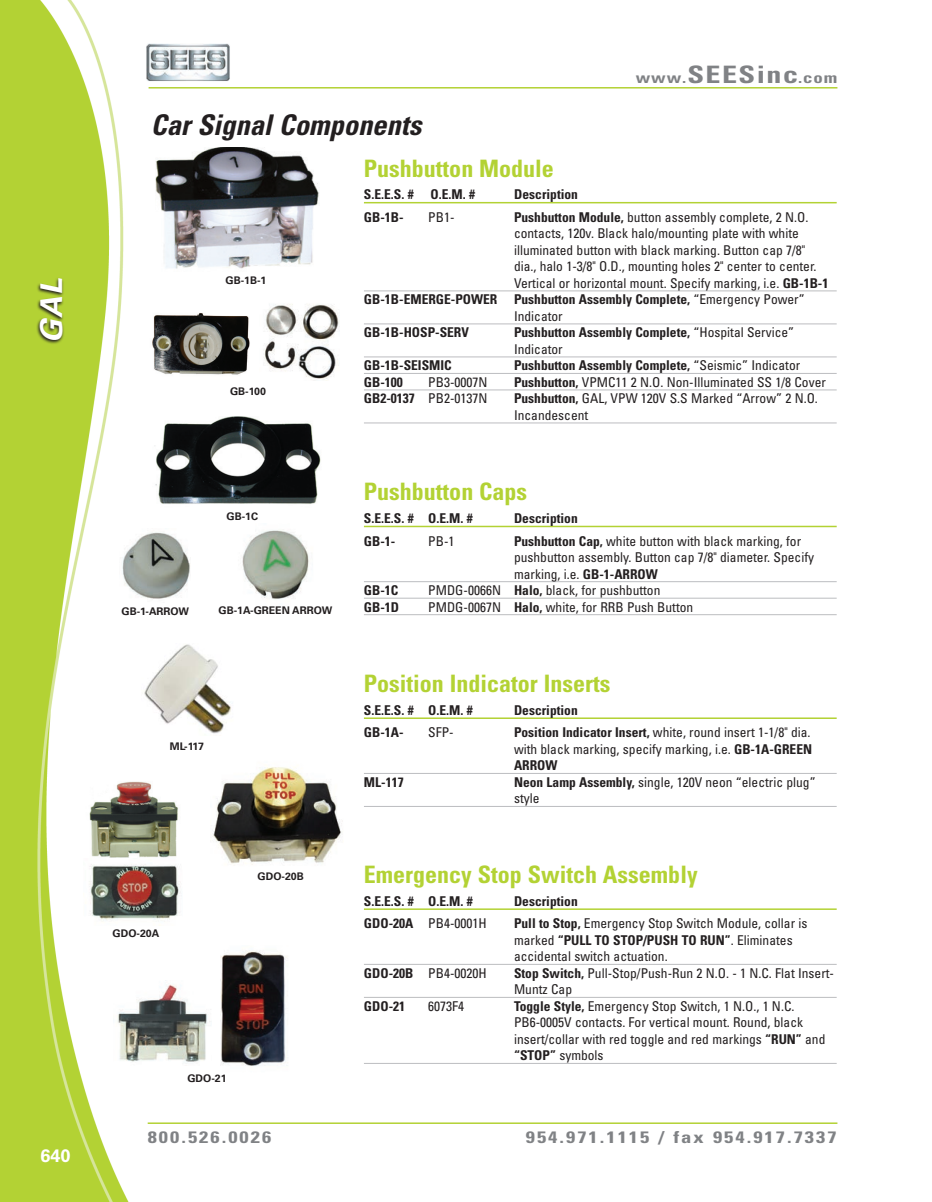
<style>
.page{position:relative;width:932px;height:1202px;background:#fff}
.page>*{position:absolute;margin:0;border:0;box-sizing:border-box;transform-origin:0 0}
.t1{font:italic 700 30px "Univers LT Std";color:#fff}
.t2{font:28.5px "Univers LT 67 Bd Cn Obl";color:#231f20}
.Gal_Product{font:700 condensed 24px "Univers";color:#b3d234}
.t3{font:18px "Univers LT 65 Bd";color:#fff}
.t4{font:700 condensed 16.5px "Univers";letter-spacing:.1em;color:#808285;scale:1.25 1}
.t5{font:700 condensed 15px "Univers";letter-spacing:.05em;color:#808285;scale:1.25 1}
.Chart_Text{font:condensed 13.5px/16.5px "Univers";color:#231f20}
.Chart_Text-2{font:700 condensed 13.5px/16.5px "Univers";color:#231f20}
.Chart_Head_-_Gal{font:700 condensed 13.5px "Univers";color:#231f20}
.Caption___Pix{font:700 10.5px "Univers LT Std";color:#231f20}
.s1{font-size:24px}
.s2{font-weight:700}
.s3{font-weight:400}
</style>
<div class="page">
<img style="left:0;top:0;width:129px;height:1202px">
<hr style="left:148px;top:87px;width:689px;height:1px;background:#b3d234">
<hr style="left:148px;top:1122px;width:689px;height:2px;background:#b3d234">
<svg style="left:37px;top:277px;width:28px;height:68px;background:#83962d"></svg>
<img style="left:155px;top:147px;width:164px;height:122px">
<img style="left:120px;top:528px;width:70px;height:74px">
<img style="left:82px;top:777px;width:96px;height:88px">
<img style="left:83px;top:858px;width:98px;height:67px">
<hr style="left:364px;top:202px;width:472px;height:1px;background:#b3d234">
<hr style="left:364px;top:290px;width:472px;height:1px;background:#bcbdc0">
<hr style="left:364px;top:323px;width:472px;height:1px;background:#bcbdc0">
<hr style="left:364px;top:356px;width:472px;height:1px;background:#bcbdc0">
<hr style="left:364px;top:373px;width:472px;height:1px;background:#bcbdc0">
<hr style="left:364px;top:389px;width:472px;height:1px;background:#bcbdc0">
<hr style="left:364px;top:422px;width:472px;height:1px;background:#bcbdc0">
<hr style="left:364px;top:717px;width:472px;height:2px;background:#b3d234">
<hr style="left:364px;top:773px;width:472px;height:1px;background:#bcbdc0">
<hr style="left:364px;top:806px;width:472px;height:1px;background:#bcbdc0">
<img style="left:155px;top:416px;width:166px;height:88px">
<img style="left:242px;top:530px;width:67px;height:69px">
<img style="left:113px;top:980px;width:97px;height:86px">
<img style="left:212px;top:767px;width:131px;height:98px">
<hr style="left:364px;top:526px;width:472px;height:1px;background:#b3d234">
<hr style="left:364px;top:581px;width:472px;height:1px;background:#bcbdc0">
<hr style="left:364px;top:598px;width:472px;height:1px;background:#bcbdc0">
<hr style="left:364px;top:614px;width:472px;height:1px;background:#bcbdc0">
<img style="left:144px;top:644px;width:87px;height:90px">
<img style="left:152px;top:313px;width:98px;height:62px">
<img style="left:220px;top:951px;width:68px;height:115px">
<img style="left:264px;top:304px;width:76px;height:75px">
<hr style="left:364px;top:908px;width:472px;height:2px;background:#b3d234">
<hr style="left:364px;top:964px;width:472px;height:1px;background:#bcbdc0">
<hr style="left:364px;top:997px;width:472px;height:1px;background:#bcbdc0">
<hr style="left:364px;top:1063px;width:472px;height:1px;background:#bcbdc0">
<img style="left:146px;top:43px;width:84px;height:38px">
<p class="t1" style="left:34px;top:342px;width:66px;rotate:-90deg">GAL</p>
<h3 class="t3" style="left:40px;top:1145px;width:32px">640</h3>
<p class="t2" style="left:151px;top:108px;width:272px">Car Signal Components</p>
<p class="t5" style="left:635px;top:69px;width:163px">www.<span class="s1">SEESinc</span>.com</p>
<p class="Caption___Pix" style="left:226px;top:274px;width:42px">GB-1B-1</p>
<p class="Caption___Pix" style="left:230px;top:385px;width:37px">GB-100</p>
<p class="Caption___Pix" style="left:226px;top:510px;width:33px">GB-1C</p>
<p class="Caption___Pix" style="left:121px;top:605px;width:69px">GB-1-ARROW</p>
<p class="Caption___Pix" style="left:219px;top:603px;width:115px">GB-1A-GREEN ARROW</p>
<p class="Caption___Pix" style="left:170px;top:740px;width:36px">ML-117</p>
<p class="Caption___Pix" style="left:113px;top:927px;width:48px">GDO-20A</p>
<p class="Caption___Pix" style="left:257px;top:869px;width:48px">GDO-20B</p>
<p class="Caption___Pix" style="left:187px;top:1072px;width:41px">GDO-21</p>
<p class="Gal_Product" style="left:364px;top:153px;width:191px">Pushbutton Module</p>
<p class="Chart_Head_-_Gal" style="left:364px;top:186px;width:113px">S.E.E.S. # O.E.M. #</p>
<p class="Chart_Head_-_Gal" style="left:514px;top:186px;width:65px">Description</p>
<p class="Chart_Text-2" style="left:364px;top:209px;width:41px">GB-1B-</p>
<p class="Chart_Text" style="left:428px;top:208px;width:28px">PB1-</p>
<p class="Chart_Text" style="left:514px;top:208px;width:316px"><span class="s2">Pushbutton Module,</span> button assembly complete, 2 N.O. contacts, 120v. Black halo/mounting plate with white illuminated button with black marking. Button cap 7/8" dia., halo 1-3/8" O.D., mounting holes 2" center to center.<br>Vertical or horizontal mount. Specify marking, i.e. <span class="s2">GB-1B-1</span></p>
<p class="Chart_Text-2" style="left:514px;top:291px;width:292px;text-indent:-150px">GB-1B-EMERGE-POWER Pushbutton Assembly Complete, <span class="s3">“Emergency Power”<br>Indicator</span></p>
<p class="Chart_Text-2" style="left:364px;top:324px;width:107px">GB-1B-HOSP-SERV</p>
<p class="Chart_Text-2" style="left:514px;top:324px;width:282px">Pushbutton Assembly Complete, <span class="s3">“Hospital Service”<br>Indicator</span></p>
<p class="Chart_Text-2" style="left:364px;top:357px;width:89px">GB-1B-SEISMIC</p>
<p class="Chart_Text-2" style="left:514px;top:357px;width:288px">Pushbutton Assembly Complete, <span class="s3">“Seismic” Indicator</span></p>
<p class="Chart_Text-2" style="left:364px;top:374px;width:40px">GB-100</p>
<p class="Chart_Text" style="left:428px;top:373px;width:61px">PB3-0007N</p>
<p class="Chart_Text" style="left:514px;top:373px;width:313px"><span class="s2">Pushbutton,</span> VPMC11 2 N.O. Non-Illuminated SS 1/8 Cover</p>
<p class="Chart_Text" style="left:364px;top:390px;width:125px"><span class="s2">GB2-0137</span> PB2-0137N</p>
<p class="Chart_Text" style="left:514px;top:390px;width:304px"><span class="s2">Pushbutton,</span> GAL, VPW 120V S.S Marked “Arrow” 2 N.O.<br>Incandescent</p>
<p class="Gal_Product" style="left:364px;top:477px;width:165px">Pushbutton Caps</p>
<p class="Chart_Head_-_Gal" style="left:364px;top:510px;width:110px">S.E.E.S. # O.E.M. #</p>
<p class="Chart_Head_-_Gal" style="left:514px;top:510px;width:65px">Description</p>
<p class="Chart_Text-2" style="left:364px;top:532px;width:33px">GB-1-</p>
<p class="Chart_Text" style="left:428px;top:532px;width:28px">PB-1</p>
<p class="Chart_Text" style="left:514px;top:532px;width:301px"><span class="s2">Pushbutton Cap,</span> white button with black marking, for pushbutton assembly. Button cap 7/8" diameter. Specify marking, i.e. <span class="s2">GB-1-ARROW</span></p>
<p class="Chart_Text-2" style="left:364px;top:582px;width:36px">GB-1C</p>
<p class="Chart_Text" style="left:428px;top:582px;width:234px">PMDG-0066N <span class="s2">Halo,</span> black, for pushbutton</p>
<p class="Chart_Text-2" style="left:364px;top:598px;width:37px">GB-1D</p>
<p class="Chart_Text" style="left:428px;top:598px;width:266px">PMDG-0067N <span class="s2">Halo,</span> white, for RRB Push Button</p>
<p class="Gal_Product" style="left:364px;top:669px;width:248px">Position Indicator Inserts</p>
<p class="Chart_Head_-_Gal" style="left:364px;top:701px;width:110px">S.E.E.S. # O.E.M. #</p>
<p class="Chart_Head_-_Gal" style="left:514px;top:701px;width:65px">Description</p>
<p class="Chart_Text-2" style="left:364px;top:724px;width:41px">GB-1A-</p>
<p class="Chart_Text" style="left:428px;top:724px;width:27px">SFP-</p>
<p class="Chart_Text" style="left:514px;top:724px;width:299px"><span class="s2">Position Indicator Insert,</span> white, round insert 1-1/8" dia. with black marking, specify marking, i.e. <span class="s2">GB-1A-GREEN<br>ARROW</span></p>
<p class="Chart_Text-2" style="left:364px;top:773px;width:41px">ML-117</p>
<p class="Chart_Text" style="left:514px;top:773px;width:303px"><span class="s2">Neon Lamp Assembly,</span> single, 120V neon “electric plug” style</p>
<p class="Gal_Product" style="left:364px;top:860px;width:335px">Emergency Stop Switch Assembly</p>
<p class="Chart_Head_-_Gal" style="left:364px;top:892px;width:110px">S.E.E.S. # O.E.M. #</p>
<p class="Chart_Head_-_Gal" style="left:514px;top:892px;width:65px">Description</p>
<p class="Chart_Text" style="left:364px;top:915px;width:124px"><span class="s2">GDO-20A</span> PB4-0001H</p>
<p class="Chart_Text" style="left:514px;top:915px;width:295px"><span class="s2">Pull to Stop,</span> Emergency Stop Switch Module, collar is marked <span class="s2">“PULL TO STOP/PUSH TO RUN”</span>. Eliminates accidental switch actuation.</p>
<p class="Chart_Text" style="left:364px;top:964px;width:124px"><span class="s2">GDO-20B</span> PB4-0020H</p>
<p class="Chart_Text" style="left:514px;top:964px;width:321px"><span class="s2">Stop Switch,</span> Pull-Stop/Push-Run 2 N.O. - 1 N.C. Flat Insert-<br>Muntz Cap</p>
<p class="Chart_Text-2" style="left:364px;top:997px;width:43px">GDO-21</p>
<p class="Chart_Text" style="left:428px;top:997px;width:37px">6073F4</p>
<p class="Chart_Text" style="left:514px;top:997px;width:313px"><span class="s2">Toggle Style,</span> Emergency Stop Switch, 1 N.O., 1 N.C.<br>PB6-0005V contacts. For vertical mount. Round, black insert/collar with red toggle and red markings <span class="s2">“RUN”</span> and <span class="s2">“STOP”</span> symbols</p>
<p class="t4" style="left:148px;top:1127px;width:100px">800.526.0026</p>
<p class="t4" style="left:526px;top:1127px;width:250px">954.971.1115 / fax 954.917.7337</p>
</div>
